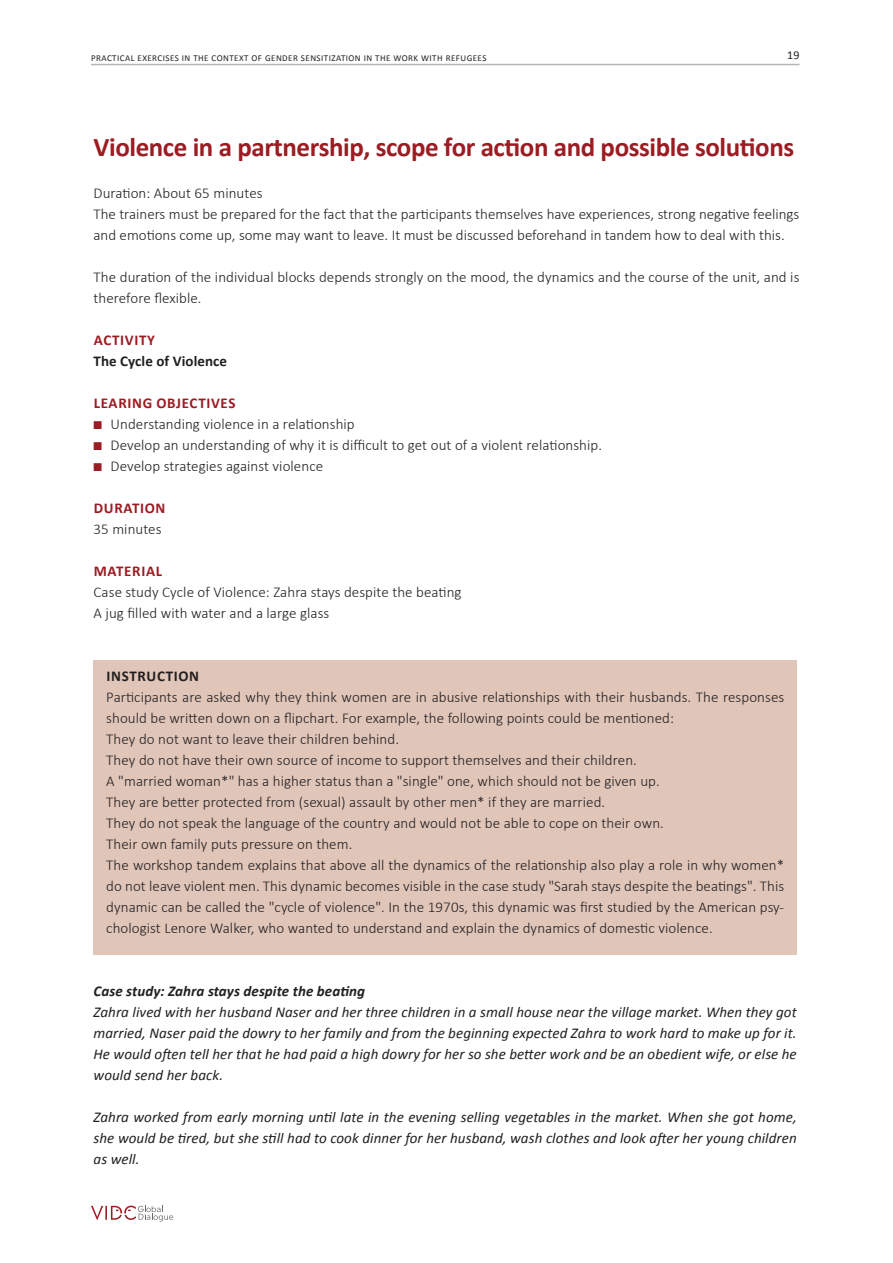
<style>
.page{position:relative;width:893px;height:1263px;background:#fff}
.page>*{position:absolute;margin:0;border:0;box-sizing:border-box;transform-origin:0 0}
.workshop{font:700 27px "Calibri";letter-spacing:-.015em;color:#9c1c23}
.Fliess-OHNE{font:300 15px/21px "Calibri";letter-spacing:.005em;color:#231f20}
.Fliess-OHNE-2{font:italic 15px/21px "Calibri";letter-spacing:.005em;color:#231f20;text-align:justify}
.ZIEL_ETC{font:700 15px "Calibri";letter-spacing:.045em;color:#9c1c23}
.Fliess-OHNE-3{font:italic 700 15px "Calibri";letter-spacing:.005em;color:#231f20}
.Fliess-OHNE-4{font:700 15px "Calibri";letter-spacing:.005em;color:#231f20}
.ZIEL_ETC-2{font:700 15px "Calibri";letter-spacing:.045em;color:#231f20}
.t1{font:12px "Calibri";color:#231f20}
.t2{font:9px "Calibri";letter-spacing:.05em;color:#231f20}
.s1{color:#9c1c23}
</style>
<div class="page">
<hr style="left:91px;top:64px;width:708px;height:1px;background:#b7b7b5">
<svg style="left:91px;top:1205px;width:82px;height:16px"></svg>
<div style="left:94px;top:660px;width:703px;height:294px;background:#e0c5b9"></div>
<p class="t2" style="left:91px;top:52px;width:397px">PRACTICAL EXERCISES IN THE CONTEXT OF GENDER SENSITIZATION IN THE WORK WITH REFUGEES</p>
<p class="t1" style="left:787px;top:48px;width:14px">19</p>
<p class="workshop" style="left:94px;top:131px;width:702px">Violence in a partnership, scope for action and possible solutions</p>
<p class="Fliess-OHNE" style="left:94px;top:182px;width:171px">Duration: About 65 minutes</p>
<p class="Fliess-OHNE" style="left:94px;top:203px;width:707px">The trainers must be prepared for the fact that the participants themselves have experiences, strong negative feelings and emotions come up, some may want to leave. It must be discussed beforehand in tandem how to deal with this.</p>
<p class="Fliess-OHNE" style="left:94px;top:266px;width:707px">The duration of the individual blocks depends strongly on the mood, the dynamics and the course of the unit, and is therefore flexible.</p>
<p class="ZIEL_ETC" style="left:94px;top:331px;width:63px">ACTIVITY</p>
<p class="Fliess-OHNE-4" style="left:94px;top:352px;width:135px">The Cycle of Violence</p>
<p class="ZIEL_ETC" style="left:94px;top:394px;width:143px">LEARING OBJECTIVES</p>
<p class="Fliess-OHNE" style="left:94px;top:413px;width:263px"><span class="s1">■</span> Understanding violence in a relationship</p>
<p class="Fliess-OHNE" style="left:94px;top:434px;width:510px"><span class="s1">■</span> Develop an understanding of why it is difficult to get out of a violent relationship.</p>
<p class="Fliess-OHNE" style="left:94px;top:455px;width:231px"><span class="s1">■</span> Develop strategies against violence</p>
<p class="ZIEL_ETC" style="left:94px;top:499px;width:73px">DURATION</p>
<p class="Fliess-OHNE" style="left:94px;top:518px;width:70px">35 minutes</p>
<p class="ZIEL_ETC" style="left:94px;top:562px;width:70px">MATERIAL</p>
<p class="Fliess-OHNE" style="left:94px;top:581px;width:370px">Case study Cycle of Violence: Zahra stays despite the beating</p>
<p class="Fliess-OHNE" style="left:94px;top:602px;width:237px">A jug filled with water and a large glass</p>
<p class="ZIEL_ETC-2" style="left:107px;top:667px;width:94px">INSTRUCTION</p>
<p class="Fliess-OHNE" style="left:106px;top:686px;width:679px">Participants are asked why they think women are in abusive relationships with their husbands. The responses should be written down on a flipchart. For example, the following points could be mentioned:</p>
<p class="Fliess-OHNE" style="left:106px;top:728px;width:294px">They do not want to leave their children behind.</p>
<p class="Fliess-OHNE" style="left:106px;top:749px;width:532px">They do not have their own source of income to support themselves and their children.</p>
<p class="Fliess-OHNE" style="left:106px;top:770px;width:555px">A "married woman*" has a higher status than a "single" one, which should not be given up.</p>
<p class="Fliess-OHNE" style="left:106px;top:791px;width:500px">They are better protected from (sexual) assault by other men* if they are married.</p>
<p class="Fliess-OHNE" style="left:106px;top:812px;width:559px">They do not speak the language of the country and would not be able to cope on their own.</p>
<p class="Fliess-OHNE" style="left:106px;top:833px;width:248px">Their own family puts pressure on them.</p>
<p class="Fliess-OHNE" style="left:106px;top:854px;width:679px;text-align:justify">The workshop tandem explains that above all the dynamics of the relationship also play a role in why women* do not leave violent men. This dynamic becomes visible in the case study "Sarah stays despite the beatings". This dynamic can be called the "cycle of violence". In the 1970s, this dynamic was first studied by the American psy&shy;chologist Lenore Walker, who wanted to understand and explain the dynamics of domestic violence.</p>
<p class="Fliess-OHNE-3" style="left:94px;top:982px;width:273px">Case study: Zahra stays despite the beating</p>
<p class="Fliess-OHNE-2" style="left:94px;top:1001px;width:705px">Zahra lived with her husband Naser and her three children in a small house near the village market. When they got married, Naser paid the dowry to her family and from the beginning expected Zahra to work hard to make up for it.<br>He would often tell her that he had paid a high dowry for her so she better work and be an obedient wife, or else he would send her back.</p>
<p class="Fliess-OHNE-2" style="left:94px;top:1106px;width:705px">Zahra worked from early morning until late in the evening selling vegetables in the market. When she got home, she would be tired, but she still had to cook dinner for her husband, wash clothes and look after her young children as well.</p>
</div>
